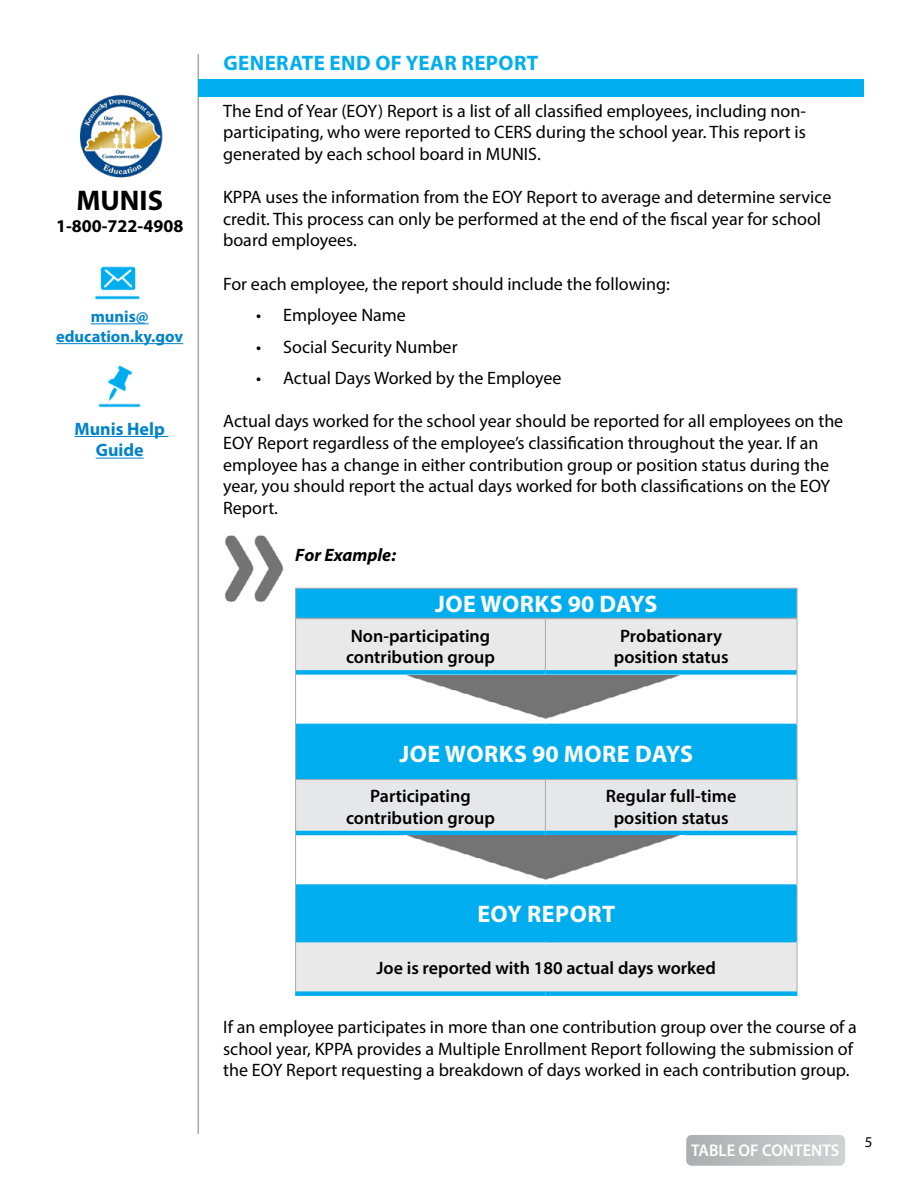
<style>
.page{position:relative;width:918px;height:1188px;background:#fff}
.page>*{position:absolute;margin:0;border:0;box-sizing:border-box;transform-origin:0 0}
.t1{font:700 28.5px "Myriad Pro";color:#000}
.t2{font:700 24px "Myriad Pro";letter-spacing:.02em;color:#fff}
.t3{font:700 21px "Myriad Pro";letter-spacing:.02em;color:#00aeef}
.t4{font:18px/21.6px "Myriad Pro";color:#000}
.t5{font:600 18px/21.6px "Myriad Pro";color:#000;text-align:center}
.t6{font:700 18px/21.6px "Myriad Pro";color:#0083ca;text-align:center}
.t7{font:700 18px "Myriad Pro";color:#000}
.t8{font:italic 700 18px "Myriad Pro";color:#000}
.t9{font:600 16.95px "Myriad Pro";color:#fff}
.t10{font:700 16.5px/19.8px "Myriad Pro";color:#0083ca;text-align:center}
.t11{font:15px "Myriad Pro";color:#000}
</style>
<div class="page">
<hr style="left:198px;top:54px;width:1px;height:1080px;background:#a7a9ac">
<svg style="left:686px;top:1135px;width:159px;height:31px;background:#bec0c2"></svg>
<div style="left:296px;top:589px;width:501px;height:29px;background:#00aeef"></div>
<svg style="left:296px;top:619px;width:501px;height:372px;background:#9bd5eb"></svg>
<svg style="left:296px;top:675px;width:501px;height:209px;fill:#00aeef"></svg>
<div style="left:296px;top:780px;width:501px;height:51px;background:#e6e7e8"></div>
<hr style="left:295px;top:588px;width:250px;height:1px;background:#a7a9ac">
<svg style="left:295px;top:589px;width:1px;height:29px"></svg>
<hr style="left:545px;top:588px;width:252px;height:1px;background:#a7a9ac">
<svg style="left:797px;top:589px;width:1px;height:29px"></svg>
<hr style="left:797px;top:618px;width:1px;height:54px;background:#a7a9ac">
<hr style="left:296px;top:618px;width:249px;height:1px;background:#a7a9ac">
<hr style="left:545px;top:618px;width:252px;height:1px;background:#a7a9ac">
<hr style="left:295px;top:618px;width:1px;height:54px;background:#a7a9ac">
<hr style="left:545px;top:619px;width:1px;height:51px;background:#a7a9ac">
<hr style="left:545px;top:780px;width:1px;height:51px;background:#a7a9ac">
<hr style="left:295px;top:726px;width:1px;height:53px;background:#a7a9ac">
<hr style="left:797px;top:726px;width:1px;height:53px;background:#a7a9ac">
<hr style="left:295px;top:887px;width:1px;height:53px;background:#a7a9ac">
<hr style="left:797px;top:887px;width:1px;height:53px;background:#a7a9ac">
<div style="left:296px;top:670px;width:249px;height:5px;background:#00aeef"></div>
<div style="left:545px;top:670px;width:252px;height:5px;background:#00aeef"></div>
<hr style="left:296px;top:724px;width:249px;height:4px;background:#00aeef">
<hr style="left:545px;top:724px;width:252px;height:4px;background:#00aeef">
<div style="left:296px;top:884px;width:249px;height:5px;background:#00aeef"></div>
<div style="left:545px;top:884px;width:252px;height:5px;background:#00aeef"></div>
<hr style="left:295px;top:672px;width:1px;height:54px;background:#a7a9ac">
<hr style="left:797px;top:672px;width:1px;height:54px;background:#a7a9ac">
<hr style="left:295px;top:833px;width:1px;height:54px;background:#a7a9ac">
<hr style="left:797px;top:833px;width:1px;height:54px;background:#a7a9ac">
<hr style="left:296px;top:938px;width:249px;height:4px;background:#00aeef">
<hr style="left:545px;top:938px;width:252px;height:4px;background:#00aeef">
<div style="left:295px;top:991px;width:250px;height:5px;background:#00aeef"></div>
<div style="left:545px;top:991px;width:252px;height:5px;background:#00aeef"></div>
<hr style="left:295px;top:940px;width:1px;height:51px;background:#a7a9ac">
<hr style="left:797px;top:940px;width:1px;height:51px;background:#a7a9ac">
<hr style="left:295px;top:779px;width:250px;height:1px;background:#a7a9ac">
<hr style="left:295px;top:780px;width:1px;height:53px;background:#a7a9ac">
<hr style="left:545px;top:779px;width:252px;height:1px;background:#a7a9ac">
<hr style="left:797px;top:780px;width:1px;height:53px;background:#a7a9ac">
<hr style="left:296px;top:831px;width:249px;height:4px;background:#00aeef">
<hr style="left:545px;top:831px;width:252px;height:4px;background:#00aeef">
<img style="left:405px;top:675px;width:279px;height:46px">
<img style="left:405px;top:836px;width:279px;height:46px">
<hr style="left:75px;top:436px;width:93px;height:1px;background:#0083ca">
<hr style="left:96px;top:458px;width:48px;height:1px;background:#0083ca">
<hr style="left:91px;top:324px;width:58px;height:1px;background:#0083ca">
<hr style="left:56px;top:343px;width:127px;height:1px;background:#0083ca">
<img style="left:94px;top:266px;width:46px;height:34px">
<img style="left:80px;top:94px;width:83px;height:84px">
<img style="left:98px;top:365px;width:43px;height:43px">
<div style="left:198px;top:79px;width:666px;height:17px;background:#00aeef"></div>
<img style="left:224px;top:535px;width:60px;height:67px">
<h1 class="t1" style="left:76px;top:182px;width:88px">MUNIS</h1>
<p class="t7" style="left:56px;top:214px;width:129px">1-800-722-4908</p>
<p class="t10" style="left:56px;top:306px;width:129px">munis@ education.ky.gov</p>
<p class="t6" style="left:75px;top:417px;width:92px">Munis Help<br>Guide</p>
<p class="t3" style="left:223px;top:49px;width:317px">GENERATE END OF YEAR REPORT</p>
<p class="t4" style="left:223px;top:100px;width:584px;text-align:justify">The End of Year (EOY) Report is a list of all classified employees, including non&shy;participating, who were reported to CERS during the school year. This report is generated by each school board in MUNIS.</p>
<p class="t4" style="left:223px;top:186px;width:610px">KPPA uses the information from the EOY Report to average and determine service credit. This process can only be performed at the end of the fiscal year for school board employees.</p>
<p class="t4" style="left:223px;top:273px;width:448px">For each employee, the report should include the following:</p>
<p class="t4" style="left:256px;top:304px;width:151px">• Employee Name</p>
<p class="t4" style="left:256px;top:336px;width:203px">• Social Security Number</p>
<p class="t4" style="left:256px;top:367px;width:307px">• Actual Days Worked by the Employee</p>
<p class="t4" style="left:223px;top:410px;width:622px">Actual days worked for the school year should be reported for all employees on the EOY Report regardless of the employee’s classification throughout the year. If an employee has a change in either contribution group or position status during the year, you should report the actual days worked for both classifications on the EOY Report.</p>
<p class="t8" style="left:295px;top:543px;width:102px">For Example:</p>
<h2 class="t2" style="left:435px;top:589px;width:224px">JOE WORKS 90 DAYS</h2>
<p class="t5" style="left:346px;top:624px;width:150px;text-align:left">Non-participating contribution group</p>
<p class="t5" style="left:614px;top:624px;width:116px">Probationary position status</p>
<h2 class="t2" style="left:400px;top:738px;width:295px">JOE WORKS 90 MORE DAYS</h2>
<p class="t5" style="left:346px;top:785px;width:150px">Participating contribution group</p>
<p class="t5" style="left:606px;top:785px;width:132px">Regular full-time position status</p>
<h2 class="t2" style="left:477px;top:899px;width:139px">EOY REPORT</h2>
<p class="t5" style="left:377px;top:956px;width:341px">Joe is reported with 180 actual days worked</p>
<p class="t4" style="left:223px;top:1016px;width:635px">If an employee participates in more than one contribution group over the course of a school year, KPPA provides a Multiple Enrollment Report following the submission of the EOY Report requesting a breakdown of days worked in each contribution group.</p>
<p class="t9" style="left:691px;top:1139px;width:150px">TABLE OF CONTENTS</p>
<p class="t11" style="left:865px;top:1132px;width:9px">5</p>
</div>
